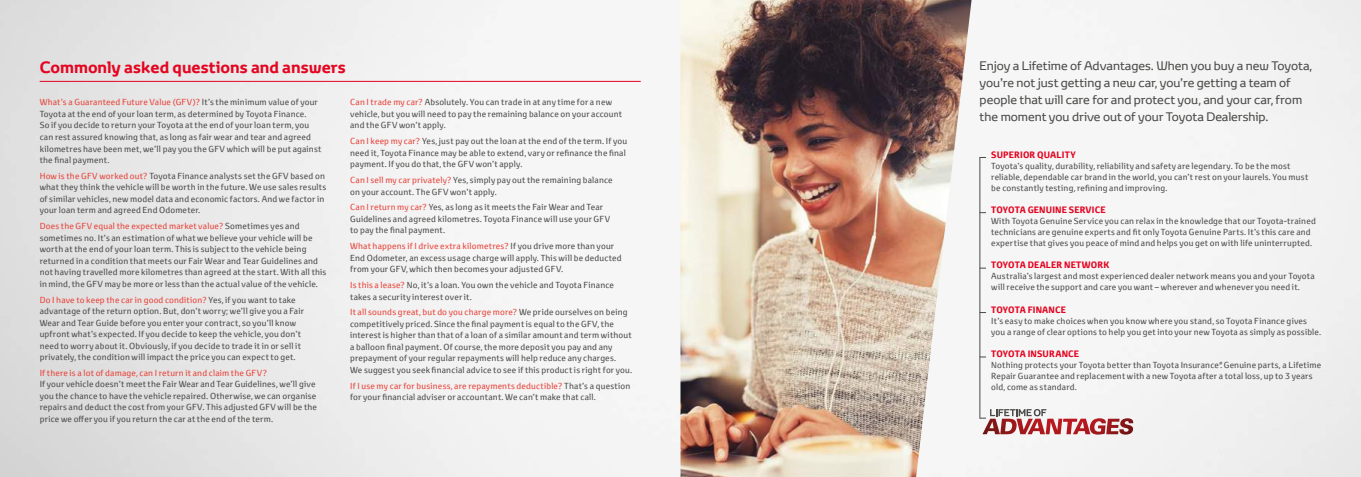
<style>
.page{position:relative;width:1361px;height:477px;background:#fff}
.page>*{position:absolute;margin:0;border:0;box-sizing:border-box;transform-origin:0 0}
.t1{font:700 16px "Toyota Display";color:#e40521}
.t2{font:12px/17px "Toyota Display";letter-spacing:-.005em;color:#4a4a49}
.t3{font:700 9px "Toyota Text";letter-spacing:.015em;color:#e40521}
.t4{font:8.5px/11.5px "Toyota Text";letter-spacing:.015em;color:#4a4a49}
.t5{font:8.5px "Toyota Text";letter-spacing:.015em;color:#e84239}
.s1{color:#e84239}
</style>
<div class="page">
<img style="left:680px;top:0;width:291px;height:476px">
<hr style="left:979px;top:157px;width:1px;height:261px;background:#4a4a49">
<img style="left:982px;top:418px;width:151px;height:16px">
<svg style="left:979px;top:408px;width:67px;height:10px"></svg>
<hr style="left:40px;top:81px;width:601px;height:1px;background:#e40521">
<h1 class="t1" style="left:40px;top:56px;width:307px">Commonly asked questions and answers</h1>
<p class="t4" style="left:40px;top:96px;width:283px"><span class="s1">What’s a Guaranteed Future Value (GFV)?</span> It’s the minimum value of your Toyota at the end of your loan term, as determined by Toyota Finance.<br>So if you decide to return your Toyota at the end of your loan term, you can rest assured knowing that, as long as fair wear and tear and agreed kilometres have been met, we’ll pay you the GFV which will be put against the final payment.</p>
<p class="t4" style="left:40px;top:170px;width:288px"><span class="s1">How is the GFV worked out?</span> Toyota Finance analysts set the GFV based on what they think the vehicle will be worth in the future. We use sales results of similar vehicles, new model data and economic factors. And we factor in your loan term and agreed End Odometer.</p>
<p class="t4" style="left:40px;top:220px;width:288px"><span class="s1">Does the GFV equal the expected market value?</span> Sometimes yes and sometimes no. It’s an estimation of what we believe your vehicle will be worth at the end of your loan term. This is subject to the vehicle being returned in a condition that meets our Fair Wear and Tear Guidelines and not having travelled more kilometres than agreed at the start. With all this in mind, the GFV may be more or less than the actual value of the vehicle.</p>
<p class="t4" style="left:40px;top:293px;width:266px"><span class="s1">Do I have to keep the car in good condition?</span> Yes, if you want to take advantage of the return option. But, don’t worry; we’ll give you a Fair Wear and Tear Guide before you enter your contract, so you’ll know upfront what’s expected. If you decide to keep the vehicle, you don’t need to worry about it. Obviously, if you decide to trade it in or sell it privately, the condition will impact the price you can expect to get.</p>
<p class="t5" style="left:40px;top:367px;width:229px">If there is a lot of damage, can I return it and claim the GFV?</p>
<p class="t4" style="left:40px;top:378px;width:279px">If your vehicle doesn’t meet the Fair Wear and Tear Guidelines, we’ll give you the chance to have the vehicle repaired. Otherwise, we can organise repairs and deduct the cost from your GFV. This adjusted GFV will be the price we offer you if you return the car at the end of the term.</p>
<p class="t4" style="left:350px;top:96px;width:273px"><span class="s1">Can I trade my car?</span> Absolutely. You can trade in at any time for a new vehicle, but you will need to pay the remaining balance on your account and the GFV won’t apply.</p>
<p class="t4" style="left:350px;top:135px;width:279px"><span class="s1">Can I keep my car?</span> Yes, just pay out the loan at the end of the term. If you need it, Toyota Finance may be able to extend, vary or refinance the final payment. If you do that, the GFV won’t apply.</p>
<p class="t4" style="left:350px;top:174px;width:264px"><span class="s1">Can I sell my car privately?</span> Yes, simply pay out the remaining balance on your account. The GFV won’t apply.</p>
<p class="t4" style="left:350px;top:201px;width:261px"><span class="s1">Can I return my car?</span> Yes, as long as it meets the Fair Wear and Tear<br>Guidelines and agreed kilometres. Toyota Finance will use your GFV to pay the final payment.</p>
<p class="t4" style="left:350px;top:240px;width:273px"><span class="s1">What happens if I drive extra kilometres?</span> If you drive more than your<br>End Odometer, an excess usage charge will apply. This will be deducted from your GFV, which then becomes your adjusted GFV.</p>
<p class="t4" style="left:350px;top:279px;width:265px"><span class="s1">Is this a lease?</span> No, it’s a loan. You own the vehicle and Toyota Finance takes a security interest over it.</p>
<p class="t4" style="left:350px;top:306px;width:284px"><span class="s1">It all sounds great, but do you charge more?</span> We pride ourselves on being competitively priced. Since the final payment is equal to the GFV, the interest is higher than that of a loan of a similar amount and term without a balloon final payment. Of course, the more deposit you pay and any prepayment of your regular repayments will help reduce any charges.<br>We suggest you seek financial advice to see if this product is right for you.</p>
<p class="t4" style="left:350px;top:379px;width:282px"><span class="s1">If I use my car for business, are repayments deductible?</span> That’s a question for your financial adviser or accountant. We can’t make that call.</p>
<h2 class="t2" style="left:979px;top:57px;width:334px">Enjoy a Lifetime of Advantages. When you buy a new Toyota, you’re not just getting a new car, you’re getting a team of people that will care for and protect you, and your car, from the moment you drive out of your Toyota Dealership.</h2>
<p class="t3" style="left:991px;top:148px;width:86px">SUPERIOR QUALITY</p>
<p class="t4" style="left:991px;top:160px;width:318px;line-height:11px">Toyota’s quality, durability, reliability and safety are legendary. To be the most reliable, dependable car brand in the world, you can’t rest on your laurels. You must be constantly testing, refining and improving.</p>
<p class="t3" style="left:991px;top:203px;width:116px">TOYOTA GENUINE SERVICE</p>
<p class="t4" style="left:991px;top:215px;width:326px;line-height:11px">With Toyota Genuine Service you can relax in the knowledge that our Toyota-trained technicians are genuine experts and fit only Toyota Genuine Parts. It’s this care and expertise that gives you peace of mind and helps you get on with life uninterrupted.</p>
<p class="t3" style="left:991px;top:259px;width:120px">TOYOTA DEALER NETWORK</p>
<p class="t4" style="left:991px;top:270px;width:325px;line-height:11px">Australia’s largest and most experienced dealer network means you and your Toyota will receive the support and care you want – wherever and whenever you need it.</p>
<p class="t3" style="left:991px;top:303px;width:76px">TOYOTA FINANCE</p>
<p class="t4" style="left:991px;top:315px;width:331px;line-height:11px">It’s easy to make choices when you know where you stand, so Toyota Finance gives you a range of clear options to help you get into your new Toyota as simply as possible.</p>
<p class="t3" style="left:991px;top:347px;width:89px">TOYOTA INSURANCE</p>
<p class="t4" style="left:991px;top:359px;width:331px;line-height:11px">Nothing protects your Toyota better than Toyota Insurance<sup>#</sup>. Genuine parts, a Lifetime<br>Repair Guarantee and replacement with a new Toyota after a total loss, up to 3 years old, come as standard.</p>
</div>
